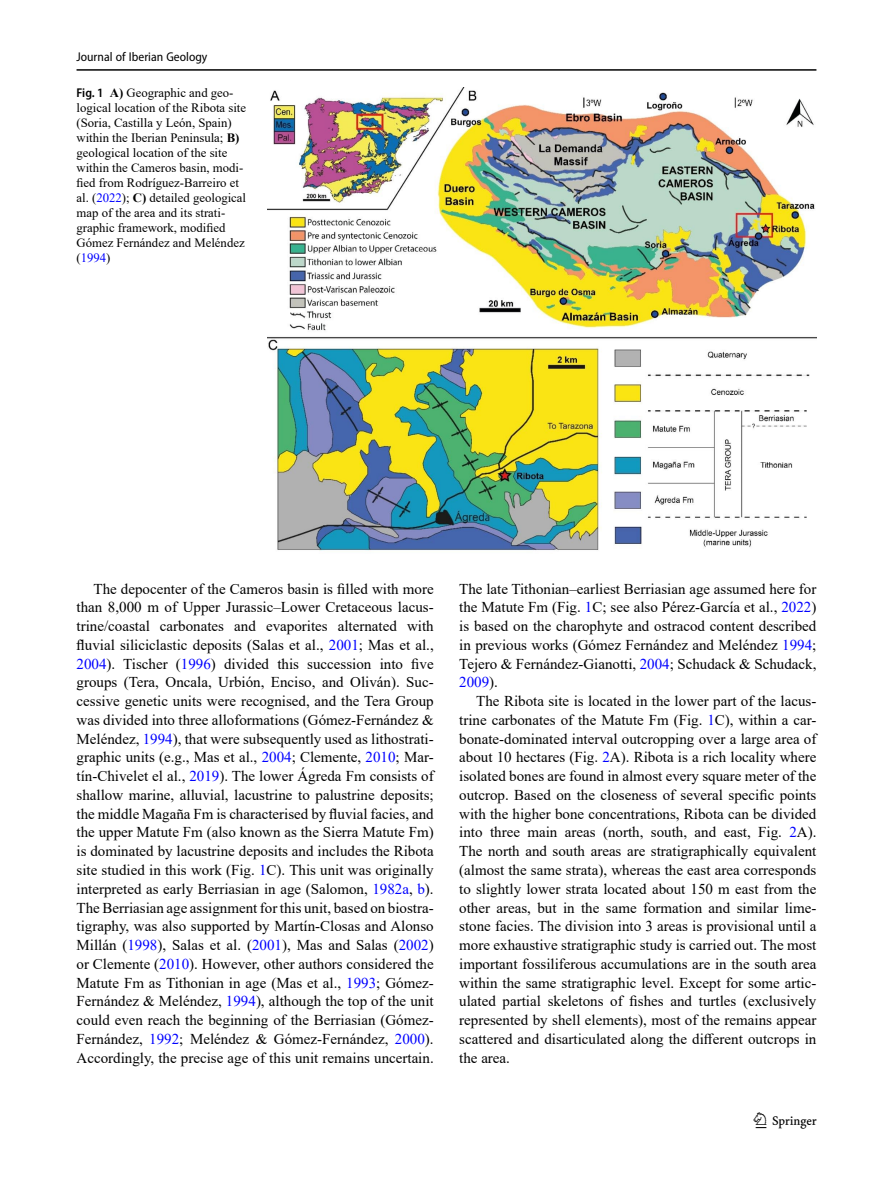
<style>
.page{position:relative;width:893px;height:1187px;background:#fff}
.page>*{position:absolute;margin:0;border:0;box-sizing:border-box;transform-origin:0 0}
.t1{font:22.5px "Springnew";color:#000}
.Body_Text_Indent{font:15px/18.8px "Times New Roman";color:#000;text-align:justify}
.Figure_Caption_Side{font:12.75px/15px "Times New Roman";color:#000}
.t2{font:semi-condensed 12.75px "Myriad Pro";color:#000}
.s1{font-family:"Myriad Pro";font-weight:600;font-stretch:semi-condensed}
.s2{font-weight:700}
.s3{color:#00f}
</style>
<div class="page">
<hr style="left:77px;top:69px;width:739px;height:2px;background:#000">
<img style="left:268px;top:87px;width:548px;height:464px">
<p class="t2" style="left:77px;top:49px;width:132px">Journal of Iberian Geology</p>
<p class="Figure_Caption_Side" style="left:77px;top:84px;width:171px"><span class="s1">Fig. 1</span> <span class="s2">A)</span> Geographic and geo&shy;logical location of the Ribota site (Soria, Castilla y León, Spain) within the Iberian Peninsula; <span class="s2">B) </span>geological location of the site within the Cameros basin, modi&shy;fied from Rodríguez-Barreiro et al. (<span class="s3">2022</span>); <span class="s2">C)</span> detailed geological map of the area and its strati&shy;graphic framework, modified<br>Gómez Fernández and Meléndez (<span class="s3">1994</span>)</p>
<p class="Body_Text_Indent" style="left:77px;top:578px;width:359px;text-indent:17px">The depocenter of the Cameros basin is filled with more than 8,000 m of Upper Jurassic–Lower Cretaceous lacus&shy;trine/coastal carbonates and evaporites alternated with fluvial siliciclastic deposits (Salas et al., <span class="s3">2001</span>; Mas et al., <span class="s3">2004</span>). Tischer (<span class="s3">1996</span>) divided this succession into five groups (Tera, Oncala, Urbión, Enciso, and Oliván). Suc&shy;cessive genetic units were recognised, and the Tera Group was divided into three alloformations (Gómez-Fernández &amp; Meléndez, <span class="s3">1994</span>), that were subsequently used as lithostrati&shy;graphic units (e.g., Mas et al., <span class="s3">2004</span>; Clemente, <span class="s3">2010</span>; Mar&shy;tín-Chivelet el al., <span class="s3">2019</span>). The lower Ágreda Fm consists of shallow marine, alluvial, lacustrine to palustrine deposits; the middle Magaña Fm is characterised by fluvial facies, and the upper Matute Fm (also known as the Sierra Matute Fm) is dominated by lacustrine deposits and includes the Ribota site studied in this work (Fig. <span class="s3">1</span>C). This unit was originally interpreted as early Berriasian in age (Salomon, <span class="s3">1982a</span>, <span class="s3">b</span>).<br>The Berriasian age assignment for this unit, based on biostra&shy;tigraphy, was also supported by Martín-Closas and Alonso Millán (<span class="s3">1998</span>), Salas et al. (<span class="s3">2001</span>), Mas and Salas (<span class="s3">2002</span>) or Clemente (<span class="s3">2010</span>). However, other authors considered the Matute Fm as Tithonian in age (Mas et al., <span class="s3">1993</span>; Gómez-Fernández &amp; Meléndez, <span class="s3">1994</span>), although the top of the unit could even reach the beginning of the Berriasian (Gómez-Fernández, <span class="s3">1992</span>; Meléndez &amp; Gómez-Fernández, <span class="s3">2000</span>).<br>Accordingly, the precise age of this unit remains uncertain.</p>
<p class="Body_Text_Indent" style="left:459px;top:578px;width:359px">The late Tithonian–earliest Berriasian age assumed here for the Matute Fm (Fig. <span class="s3">1</span>C; see also Pérez-García et al., <span class="s3">2022</span>) is based on the charophyte and ostracod content described in previous works (Gómez Fernández and Meléndez <span class="s3">1994</span>; Tejero &amp; Fernández-Gianotti, <span class="s3">2004</span>; Schudack &amp; Schudack, <span class="s3">2009</span>).</p>
<p class="Body_Text_Indent" style="left:459px;top:691px;width:359px;text-indent:17px">The Ribota site is located in the lower part of the lacus&shy;trine carbonates of the Matute Fm (Fig. <span class="s3">1</span>C), within a car&shy;bonate-dominated interval outcropping over a large area of about 10 hectares (Fig. <span class="s3">2</span>A). Ribota is a rich locality where isolated bones are found in almost every square meter of the outcrop. Based on the closeness of several specific points with the higher bone concentrations, Ribota can be divided into three main areas (north, south, and east, Fig. <span class="s3">2</span>A).<br>The north and south areas are stratigraphically equivalent (almost the same strata), whereas the east area corresponds to slightly lower strata located about 150 m east from the other areas, but in the same formation and similar lime&shy;stone facies. The division into 3 areas is provisional until a more exhaustive stratigraphic study is carried out. The most important fossiliferous accumulations are in the south area within the same stratigraphic level. Except for some artic&shy;ulated partial skeletons of fishes and turtles (exclusively represented by shell elements), most of the remains appear scattered and disarticulated along the different outcrops in the area.</p>
<h1 class="t1" style="left:756px;top:1107px;width:63px">1 3</h1>
</div>
